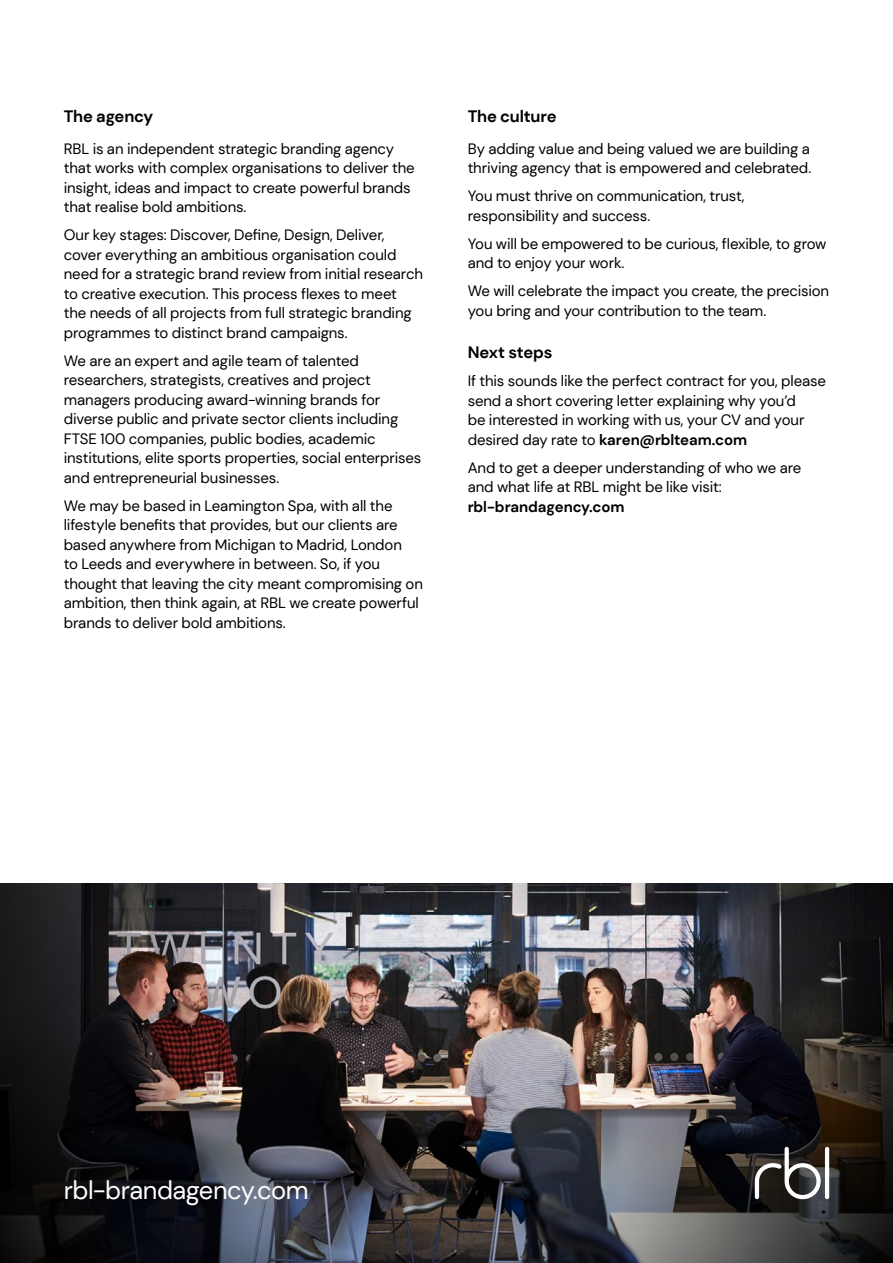
<style>
.page{position:relative;width:893px;height:1263px;background:#fff}
.page>*{position:absolute;margin:0;border:0;box-sizing:border-box;transform-origin:0 0}
.t1{font:25.5px "DM Sans";letter-spacing:-.02em;color:#fff}
.t2{font:700 16.5px "DM Sans";letter-spacing:-.015em;color:#000}
.t3{font:15px/19.5px "DM Sans";letter-spacing:-.01em;color:#000}
.t4{font:700 15px "DM Sans";letter-spacing:-.005em;color:#000}
.s1{font-weight:700}
</style>
<div class="page">
<img style="left:0;top:883px;width:893px;height:380px">
<svg style="left:755px;top:1147px;width:66px;height:52px"></svg>
<hr style="left:825px;top:1147px;width:4px;height:52px;background:#fff;border-radius:2px">
<p class="t2" style="left:64px;top:106px;width:91px">The agency</p>
<p class="t3" style="left:64px;top:139px;width:352px">RBL is an independent strategic branding agency that works with complex organisations to deliver the insight, ideas and impact to create powerful brands that realise bold ambitions.</p>
<p class="t3" style="left:64px;top:225px;width:361px">Our key stages: Discover, Define, Design, Deliver, cover everything an ambitious organisation could need for a strategic brand review from initial research to creative execution. This process flexes to meet the needs of all projects from full strategic branding programmes to distinct brand campaigns.</p>
<p class="t3" style="left:64px;top:351px;width:359px">We are an expert and agile team of talented researchers, strategists, creatives and project managers producing award-winning brands for diverse public and private sector clients including FTSE 100 companies, public bodies, academic institutions, elite sports properties, social enterprises and entrepreneurial businesses.</p>
<p class="t3" style="left:64px;top:496px;width:361px">We may be based in Leamington Spa, with all the lifestyle benefits that provides, but our clients are based anywhere from Michigan to Madrid, London<br>to Leeds and everywhere in between. So, if you thought that leaving the city meant compromising on ambition, then think again, at RBL we create powerful brands to deliver bold ambitions.</p>
<p class="t2" style="left:468px;top:106px;width:90px">The culture</p>
<p class="t3" style="left:468px;top:139px;width:345px">By adding value and being valued we are building a thriving agency that is empowered and celebrated.</p>
<p class="t3" style="left:468px;top:186px;width:278px">You must thrive on communication, trust, responsibility and success.</p>
<p class="t3" style="left:468px;top:234px;width:360px">You will be empowered to be curious, flexible, to grow and to enjoy your work.</p>
<p class="t3" style="left:468px;top:281px;width:363px">We will celebrate the impact you create, the precision you bring and your contribution to the team.</p>
<p class="t2" style="left:468px;top:342px;width:86px">Next steps</p>
<p class="t3" style="left:468px;top:371px;width:360px">If this sounds like the perfect contract for you, please send a short covering letter explaining why you’d<br>be interested in working with us, your CV and your desired day rate to <span class="s1">karen@rblteam.com</span></p>
<p class="t3" style="left:468px;top:458px;width:335px">And to get a deeper understanding of who we are and what life at RBL might be like visit:</p>
<p class="t4" style="left:468px;top:497px;width:158px">rbl-brandagency.com</p>
<h1 class="t1" style="left:64px;top:1174px;width:246px">rbl-brandagency.com</h1>
</div>
